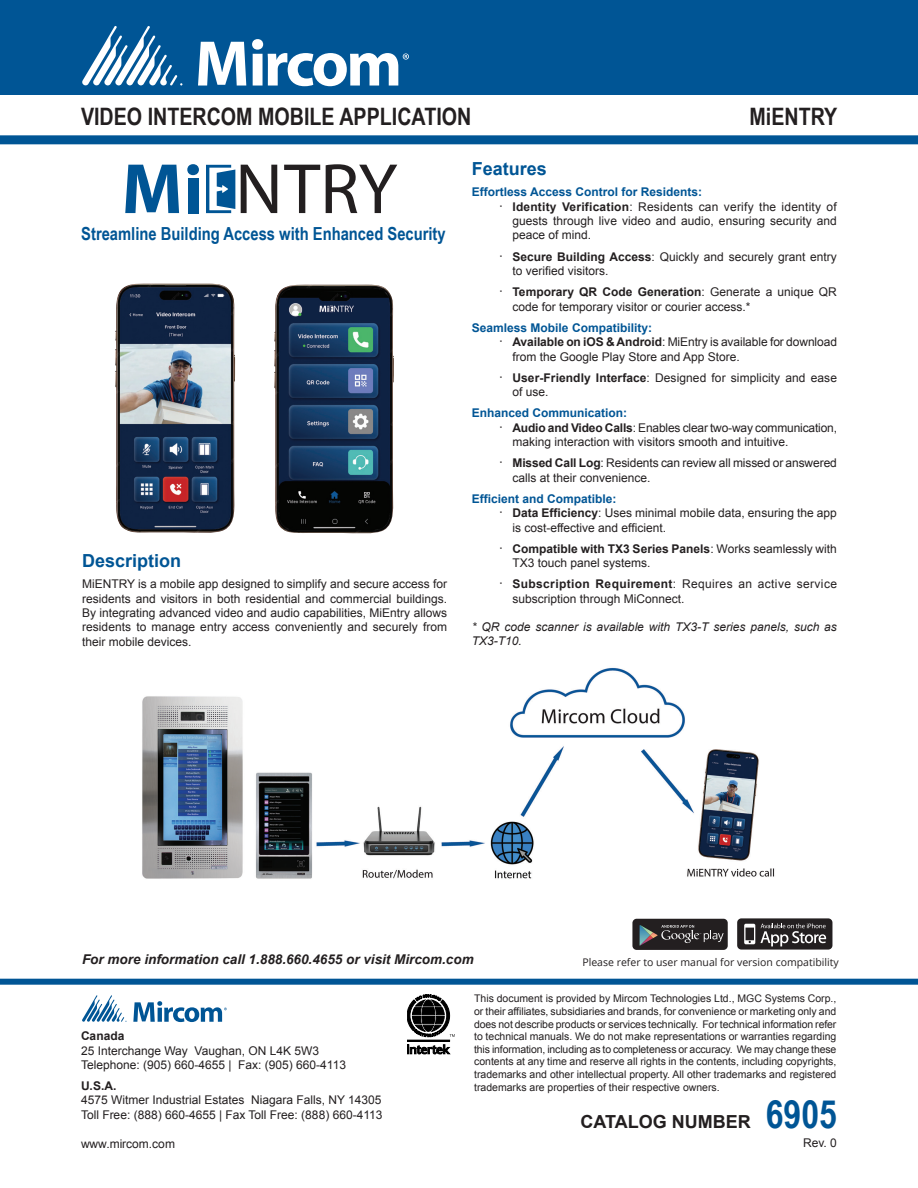
<style>
.page{position:relative;width:918px;height:1188px;background:#fff}
.page>*{position:absolute;margin:0;border:0;box-sizing:border-box;transform-origin:0 0}
.ParaStyle02-Leading_Auto__Align_Justifie{font:700 24px "Arial Narrow";color:#231f20}
.ParaStyle01-Leading_Auto__Align_Left{font:700 18px "Arial Narrow";color:#005595}
.ParaStyle01-Leading_Auto__Align_Left-2{font:700 18px "Arial";color:#005595}
.ParaStyle01-Leading_Auto__Align_Left-3{font:700 18px "Arial";color:#231f20}
.t1{font:italic 700 13.5px "Arial";color:#231f20}
.ParaStyle01-Leading_Auto__Align_Left-4{font:12px/14.4px "Arial";color:#231f20}
.t2{font:700 12px "Arial";color:#005595}
.t3{font:italic 12px/14.4px "Arial";color:#231f20}
.ParaStyle01-Leading_Auto__Align_Left-5{font:700 12px "Arial";color:#231f20}
.t4{font:10.5px/12.6px "Arial";color:#231f20;text-align:justify}
.t5{font:10.5px "Open Sans";color:#231f20}
.s1{font-size:13.5px}
.s2{font-weight:700}
.s3{font-family:"Arial Narrow";font-size:39px;color:#005595}
</style>
<div class="page">
<img style="left:142px;top:667px;width:633px;height:212px">
<svg style="left:407px;top:1045px;width:43px;height:9px"></svg>
<div style="left:407px;top:1040px;width:43px;height:1px;border:1px solid #000"></div>
<svg style="left:407px;top:994px;width:48px;height:43px"></svg>
<div style="left:0;top:0;width:918px;height:94px;background:#005595"></div>
<svg style="left:198px;top:42px;width:48px;height:44px"></svg>
<svg style="left:82px;top:26px;width:100px;height:60px"></svg>
<svg style="left:252px;top:39px;width:157px;height:47px"></svg>
<div style="left:0;top:135px;width:918px;height:9px;background:#005595"></div>
<div style="left:0;top:979px;width:918px;height:6px;background:#005595"></div>
<svg style="left:82px;top:995px;width:44px;height:27px"></svg>
<svg style="left:133px;top:1001px;width:94px;height:21px"></svg>
<svg style="left:241px;top:165px;width:36px;height:48px"></svg>
<svg style="left:284px;top:165px;width:36px;height:48px"></svg>
<svg style="left:326px;top:164px;width:71px;height:49px"></svg>
<svg style="left:206px;top:165px;width:29px;height:48px"></svg>
<svg style="left:125px;top:165px;width:54px;height:48px"></svg>
<div style="left:187px;top:164px;width:12px;height:11px;background:#005595;border-radius:50%"></div>
<div style="left:188px;top:178px;width:11px;height:35px;background:#005595"></div>
<img style="left:115px;top:284px;width:121px;height:249px">
<img style="left:274px;top:284px;width:120px;height:250px">
<div style="left:632px;top:919px;width:96px;height:31px;background:#231f20;border-radius:4px"></div>
<svg style="left:640px;top:925px;width:84px;height:21px"></svg>
<div style="left:737px;top:918px;width:95px;height:32px;background:#231f20;border-radius:4px"></div>
<svg style="left:744px;top:923px;width:82px;height:23px"></svg>
<p class="ParaStyle02-Leading_Auto__Align_Justifie" style="left:81px;top:99px;width:392px">VIDEO INTERCOM MOBILE APPLICATION</p>
<p class="ParaStyle02-Leading_Auto__Align_Justifie" style="left:749px;top:99px;width:89px">MiENTRY</p>
<p class="ParaStyle01-Leading_Auto__Align_Left" style="left:81px;top:220px;width:366px">Streamline Building Access with Enhanced Security</p>
<p class="ParaStyle01-Leading_Auto__Align_Left-2" style="left:82px;top:549px;width:101px">Description</p>
<p class="ParaStyle01-Leading_Auto__Align_Left-4" style="left:82px;top:577px;width:367px;text-align:justify">MiENTRY is a mobile app designed to simplify and secure access for residents and visitors in both residential and commercial buildings.<br>By integrating advanced video and audio capabilities, MiEntry allows residents to manage entry access conveniently and securely from their mobile devices.</p>
<p class="ParaStyle01-Leading_Auto__Align_Left-2" style="left:472px;top:157px;width:77px">Features</p>
<p class="t2" style="left:472px;top:184px;width:232px">Effortless Access Control for Residents:</p>
<p class="ParaStyle01-Leading_Auto__Align_Left-4" style="left:512px;top:199px;width:326px;text-align:justify;text-indent:-14px"><span class="s1">·</span> <span class="s2">Identity Verification</span>: Residents can verify the identity of guests through live video and audio, ensuring security and peace of mind.</p>
<p class="ParaStyle01-Leading_Auto__Align_Left-4" style="left:512px;top:249px;width:326px;text-indent:-14px"><span class="s1">·</span> <span class="s2">Secure Building Access</span>: Quickly and securely grant entry to verified visitors.</p>
<p class="ParaStyle01-Leading_Auto__Align_Left-4" style="left:512px;top:285px;width:326px;text-indent:-14px"><span class="s1">·</span> <span class="s2">Temporary QR Code Generation</span>: Generate a unique QR code for temporary visitor or courier access.*</p>
<p class="t2" style="left:472px;top:320px;width:182px">Seamless Mobile Compatibility:</p>
<p class="ParaStyle01-Leading_Auto__Align_Left-4" style="left:512px;top:335px;width:326px;text-indent:-14px"><span class="s1">·</span> <span class="s2">Available on iOS &amp; Android</span>: MiEntry is available for download from the Google Play Store and App Store.</p>
<p class="ParaStyle01-Leading_Auto__Align_Left-4" style="left:512px;top:370px;width:326px;text-indent:-14px"><span class="s1">·</span> <span class="s2">User-Friendly Interface</span>: Designed for simplicity and ease of use.</p>
<p class="t2" style="left:472px;top:405px;width:157px">Enhanced Communication:</p>
<p class="ParaStyle01-Leading_Auto__Align_Left-4" style="left:512px;top:420px;width:326px;text-indent:-14px"><span class="s1">·</span> <span class="s2">Audio and Video Calls</span>: Enables clear two-way communication, making interaction with visitors smooth and intuitive.</p>
<p class="ParaStyle01-Leading_Auto__Align_Left-4" style="left:512px;top:456px;width:326px;text-indent:-14px"><span class="s1">·</span> <span class="s2">Missed Call Log</span>: Residents can review all missed or answered calls at their convenience.</p>
<p class="t2" style="left:472px;top:491px;width:146px">Efficient and Compatible:</p>
<p class="ParaStyle01-Leading_Auto__Align_Left-4" style="left:512px;top:506px;width:326px;text-indent:-14px"><span class="s1">·</span> <span class="s2">Data Efficiency</span>: Uses minimal mobile data, ensuring the app is cost-effective and efficient.</p>
<p class="ParaStyle01-Leading_Auto__Align_Left-4" style="left:512px;top:541px;width:326px;text-indent:-14px"><span class="s1">·</span> <span class="s2">Compatible with TX3 Series Panels</span>: Works seamlessly with<br>TX3 touch panel systems.</p>
<p class="ParaStyle01-Leading_Auto__Align_Left-4" style="left:512px;top:577px;width:326px;text-indent:-14px"><span class="s1">·</span> <span class="s2">Subscription Requirement</span>: Requires an active service subscription through MiConnect.</p>
<p class="t3" style="left:472px;top:619px;width:367px">* QR code scanner is available with TX3-T series panels, such as<br>TX3-T10.</p>
<p class="t1" style="left:82px;top:950px;width:393px">For more information call 1.888.660.4655 or visit Mircom.com</p>
<p class="t5" style="left:582px;top:955px;width:258px">Please refer to user manual for version compatibility</p>
<p class="ParaStyle01-Leading_Auto__Align_Left-5" style="left:81px;top:1028px;width:45px">Canada</p>
<p class="ParaStyle01-Leading_Auto__Align_Left-4" style="left:81px;top:1043px;width:240px">25 Interchange Way Vaughan, ON L4K 5W3</p>
<p class="ParaStyle01-Leading_Auto__Align_Left-4" style="left:81px;top:1058px;width:267px">Telephone: (905) 660-4655 | Fax: (905) 660-4113</p>
<p class="ParaStyle01-Leading_Auto__Align_Left-5" style="left:81px;top:1078px;width:37px">U.S.A.</p>
<p class="ParaStyle01-Leading_Auto__Align_Left-4" style="left:81px;top:1093px;width:302px">4575 Witmer Industrial Estates Niagara Falls, NY 14305</p>
<p class="ParaStyle01-Leading_Auto__Align_Left-4" style="left:81px;top:1108px;width:303px">Toll Free: (888) 660-4655 | Fax Toll Free: (888) 660-4113</p>
<p class="ParaStyle01-Leading_Auto__Align_Left-4" style="left:81px;top:1136px;width:95px">www.mircom.com</p>
<p class="t4" style="left:474px;top:993px;width:364px">This document is provided by Mircom Technologies Ltd., MGC Systems Corp., or their affiliates, subsidiaries and brands, for convenience or marketing only and does not describe products or services technically. For technical information refer to technical manuals. We do not make representations or warranties regarding this information, including as to completeness or accuracy. We may change these contents at any time and reserve all rights in the contents, including copyrights, trademarks and other intellectual property. All other trademarks and registered trademarks are properties of their respective owners.</p>
<p class="ParaStyle01-Leading_Auto__Align_Left-3" style="left:581px;top:1110px;width:258px">CATALOG NUMBER <span class="s3">6905</span></p>
<p class="ParaStyle01-Leading_Auto__Align_Left-4" style="left:803px;top:1136px;width:35px">Rev. 0</p>
</div>
